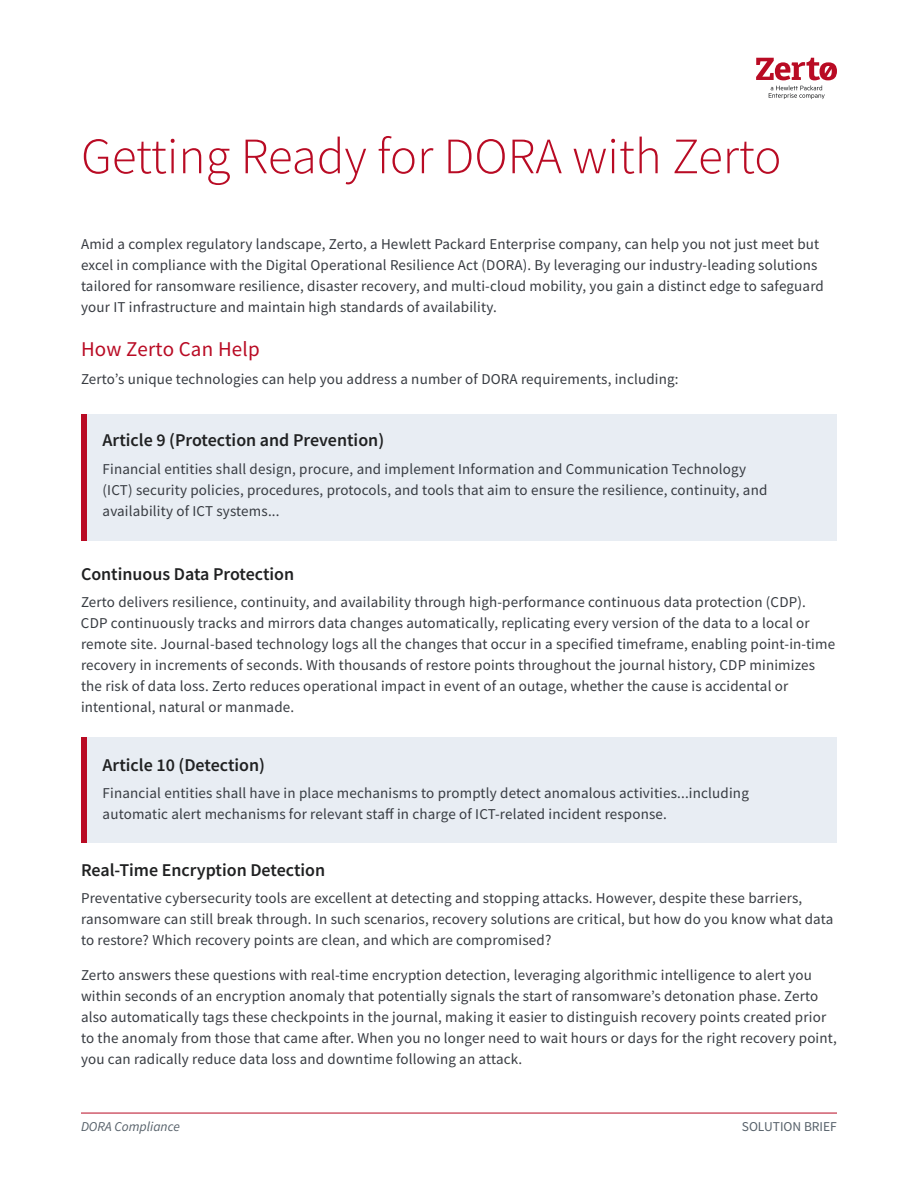
<style>
.page{position:relative;width:918px;height:1188px;background:#fff}
.page>*{position:absolute;margin:0;border:0;box-sizing:border-box;transform-origin:0 0}
.t1{font:300 51px "Source Sans Pro";color:#b90b24}
.t2{font:21px "Source Sans Pro";letter-spacing:.01em;color:#b90b24}
.t3{font:600 18px "Source Sans Pro";color:#202122}
.t4{font:15px/21px "Source Sans Pro";letter-spacing:.01em;color:#373b41}
.t5{font:italic 13.5px "Source Sans Pro";color:#57616a}
.t6{font:13.5px "Source Sans Pro";color:#57616a}
</style>
<div class="page">
<hr style="left:81px;top:1113px;width:756px;height:1px;background:#b90b24">
<svg style="left:756px;top:58px;width:81px;height:41px"></svg>
<div style="left:81px;top:414px;width:6px;height:126px;background:#b90b24"></div>
<div style="left:87px;top:414px;width:750px;height:126px;background:#e8edf3"></div>
<div style="left:81px;top:737px;width:6px;height:106px;background:#b90b24"></div>
<div style="left:87px;top:737px;width:750px;height:106px;background:#e8edf3"></div>
<h1 class="t1" style="left:81px;top:136px;width:702px">Getting Ready for DORA with Zerto</h1>
<p class="t4" style="left:81px;top:235px;width:744px">Amid a complex regulatory landscape, Zerto, a Hewlett Packard Enterprise company, can help you not just meet but excel in compliance with the Digital Operational Resilience Act (DORA). By leveraging our industry-leading solutions tailored for ransomware resilience, disaster recovery, and multi-cloud mobility, you gain a distinct edge to safeguard your IT infrastructure and maintain high standards of availability.</p>
<h2 class="t2" style="left:81px;top:341px;width:180px">How Zerto Can Help</h2>
<p class="t4" style="left:81px;top:368px;width:599px">Zerto’s unique technologies can help you address a number of DORA requirements, including:</p>
<p class="t3" style="left:103px;top:433px;width:283px">Article 9 (Protection and Prevention)</p>
<p class="t4" style="left:103px;top:459px;width:666px">Financial entities shall design, procure, and implement Information and Communication Technology (ICT) security policies, procedures, protocols, and tools that aim to ensure the resilience, continuity, and availability of ICT systems...</p>
<p class="t3" style="left:81px;top:567px;width:215px">Continuous Data Protection</p>
<p class="t4" style="left:81px;top:593px;width:756px">Zerto delivers resilience, continuity, and availability through high-performance continuous data protection (CDP).<br>CDP continuously tracks and mirrors data changes automatically, replicating every version of the data to a local or remote site. Journal-based technology logs all the changes that occur in a speci昀椀ed timeframe, enabling point-in-time recovery in increments of seconds. With thousands of restore points throughout the journal history, CDP minimizes the risk of data loss. Zerto reduces operational impact in event of an outage, whether the cause is accidental or intentional, natural or manmade.</p>
<p class="t3" style="left:103px;top:757px;width:164px">Article 10 (Detection)</p>
<p class="t4" style="left:103px;top:784px;width:648px">Financial entities shall have in place mechanisms to promptly detect anomalous activities...including automatic alert mechanisms for relevant sta昀昀 in charge of ICT-related incident response.</p>
<p class="t3" style="left:81px;top:862px;width:246px">Real-Time Encryption Detection</p>
<p class="t4" style="left:81px;top:889px;width:754px">Preventative cybersecurity tools are excellent at detecting and stopping attacks. However, despite these barriers, ransomware can still break through. In such scenarios, recovery solutions are critical, but how do you know what data to restore? Which recovery points are clean, and which are compromised?</p>
<p class="t4" style="left:81px;top:964px;width:758px">Zerto answers these questions with real-time encryption detection, leveraging algorithmic intelligence to alert you within seconds of an encryption anomaly that potentially signals the start of ransomware’s detonation phase. Zerto also automatically tags these checkpoints in the journal, making it easier to distinguish recovery points created prior to the anomaly from those that came a昀琀er. When you no longer need to wait hours or days for the right recovery point, you can radically reduce data loss and downtime following an attack.</p>
<p class="t5" style="left:81px;top:1122px;width:100px">DORA Compliance</p>
<p class="t6" style="left:742px;top:1119px;width:97px">SOLUTION BRIEF</p>
</div>
